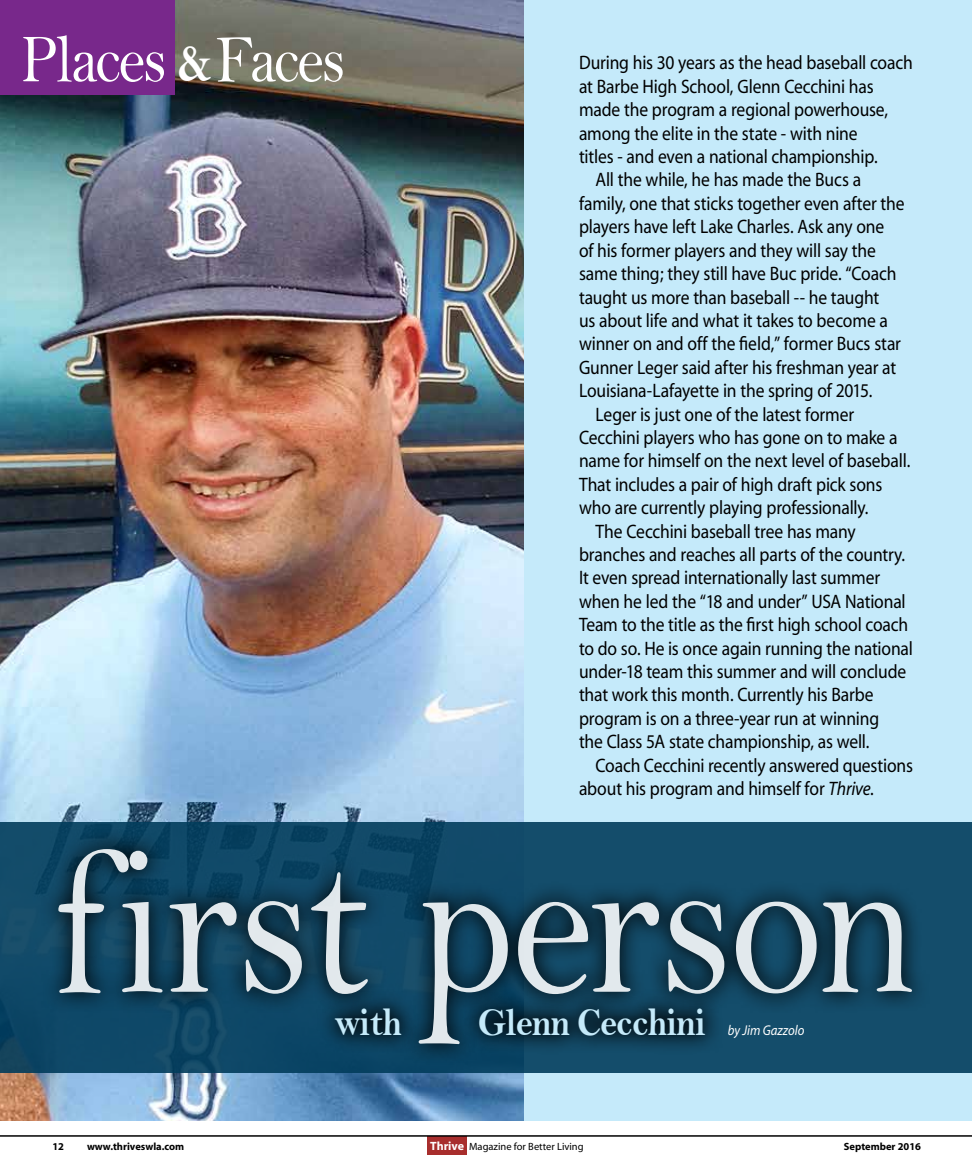
<style>
.page{position:relative;width:972px;height:1175px;background:#fff}
.page>*{position:absolute;margin:0;border:0;box-sizing:border-box;transform-origin:0 0}
.t1{font:214.35px "Bell";letter-spacing:-.025em;color:#fff;scale:.89 1}
.t2{font:68.7px "Bell";letter-spacing:-.04em;color:#fff;scale:.9 1}
.t3{font:39.45px "Bell MT Bold";letter-spacing:-.02em;color:#c5eafa;scale:.9 1}
.t4{font:19.5px "Myriad";letter-spacing:-.01em;color:#000;scale:.9 1}
.t5{font:italic 14.25px "Myriad";color:#fff;scale:.9 1}
.t6{font:700 10.5px "Myriad";color:#000}
.t7{font:10.5px "Myriad";color:#000}
.s1{font-family:"Bell MT Bold";font-size:52.95px}
.s2{font-style:italic}
.s3{font-weight:700;font-size:12px;color:#fff}
</style>
<div class="page">
<div style="left:427px;top:1136px;width:40px;height:18px;background:#a82e2d"></div>
<hr style="left:0;top:1135px;width:972px;height:1px;background:#000">
<img style="left:0;top:0;width:525px;height:1120px">
<div style="left:525px;top:0;width:447px;height:1120px;background:#c5eafa"></div>
<div style="left:0;top:822px;width:972px;height:251px;background:linear-gradient(to right,#0c4464,#154e6c)"></div>
<svg style="left:38px;top:827px;width:894px;height:237px;background:#0e3f59"></svg>
<svg style="left:317px;top:989px;width:103px;height:65px;background:#0a3750"></svg>
<svg style="left:460px;top:989px;width:263px;height:65px;background:#0c354b"></svg>
<div style="left:0;top:0;width:175px;height:94px;background:#78288b"></div>
<h2 class="t2" style="left:20px;top:19px;width:363px">Places <span class="s1">&amp;</span>Faces</h2>
<p class="t4" style="left:579px;top:53px;width:372px">During his 30 years as the head baseball coach</p>
<p class="t4" style="left:579px;top:77px;width:329px">at Barbe High School, Glenn Cecchini has</p>
<p class="t4" style="left:579px;top:100px;width:345px">made the program a regional powerhouse,</p>
<p class="t4" style="left:579px;top:123px;width:311px">among the elite in the state - with nine</p>
<p class="t4" style="left:579px;top:147px;width:333px">titles - and even a national championship.</p>
<p class="t4" style="left:595px;top:170px;width:297px">All the while, he has made the Bucs a</p>
<p class="t4" style="left:579px;top:194px;width:363px">family, one that sticks together even after the</p>
<p class="t4" style="left:579px;top:217px;width:341px">players have left Lake Charles. Ask any one</p>
<p class="t4" style="left:579px;top:240px;width:331px">of his former players and they will say the</p>
<p class="t4" style="left:579px;top:264px;width:354px">same thing; they still have Buc pride. “Coach</p>
<p class="t4" style="left:579px;top:287px;width:335px">taught us more than baseball -- he taught</p>
<p class="t4" style="left:579px;top:311px;width:345px">us about life and what it takes to become a</p>
<p class="t4" style="left:579px;top:334px;width:359px">winner on and off the field,” former Bucs star</p>
<p class="t4" style="left:579px;top:357px;width:354px">Gunner Leger said after his freshman year at</p>
<p class="t4" style="left:579px;top:381px;width:328px">Louisiana-Lafayette in the spring of 2015.</p>
<p class="t4" style="left:595px;top:404px;width:289px">Leger is just one of the latest former</p>
<p class="t4" style="left:579px;top:428px;width:356px">Cecchini players who has gone on to make a</p>
<p class="t4" style="left:579px;top:451px;width:370px">name for himself on the next level of baseball.</p>
<p class="t4" style="left:579px;top:474px;width:339px">That includes a pair of high draft pick sons</p>
<p class="t4" style="left:579px;top:498px;width:323px">who are currently playing professionally.</p>
<p class="t4" style="left:595px;top:521px;width:291px">The Cecchini baseball tree has many</p>
<p class="t4" style="left:579px;top:545px;width:364px">branches and reaches all parts of the country.</p>
<p class="t4" style="left:579px;top:568px;width:336px">It even spread internationally last summer</p>
<p class="t4" style="left:579px;top:591px;width:365px">when he led the “18 and under” USA National</p>
<p class="t4" style="left:579px;top:615px;width:367px">Team to the title as the first high school coach</p>
<p class="t4" style="left:579px;top:638px;width:373px">to do so. He is once again running the national</p>
<p class="t4" style="left:579px;top:662px;width:365px">under-18 team this summer and will conclude</p>
<p class="t4" style="left:579px;top:685px;width:329px">that work this month. Currently his Barbe</p>
<p class="t4" style="left:579px;top:708px;width:335px">program is on a three-year run at winning</p>
<p class="t4" style="left:579px;top:732px;width:324px">the Class 5A state championship, as well.</p>
<p class="t4" style="left:595px;top:755px;width:354px">Coach Cecchini recently answered questions</p>
<p class="t4" style="left:579px;top:779px;width:329px">about his program and himself for <span class="s2">Thrive</span>.</p>
<h1 class="t1" style="left:54px;top:796px;width:972px">first person</h1>
<h3 class="t3" style="left:335px;top:998px;width:76px">with</h3>
<h3 class="t3" style="left:478px;top:998px;width:255px">Glenn Cecchini</h3>
<p class="t5" style="left:728px;top:1023px;width:87px">by Jim Gazzolo</p>
<p class="t6" style="left:52px;top:1140px;width:13px">12</p>
<p class="t6" style="left:87px;top:1140px;width:99px">www.thriveswla.com</p>
<p class="t7" style="left:430px;top:1141px;width:155px"><span class="s3">Thrive</span> Magazine for Better Living</p>
<p class="t6" style="left:844px;top:1140px;width:79px">September 2016</p>
</div>
